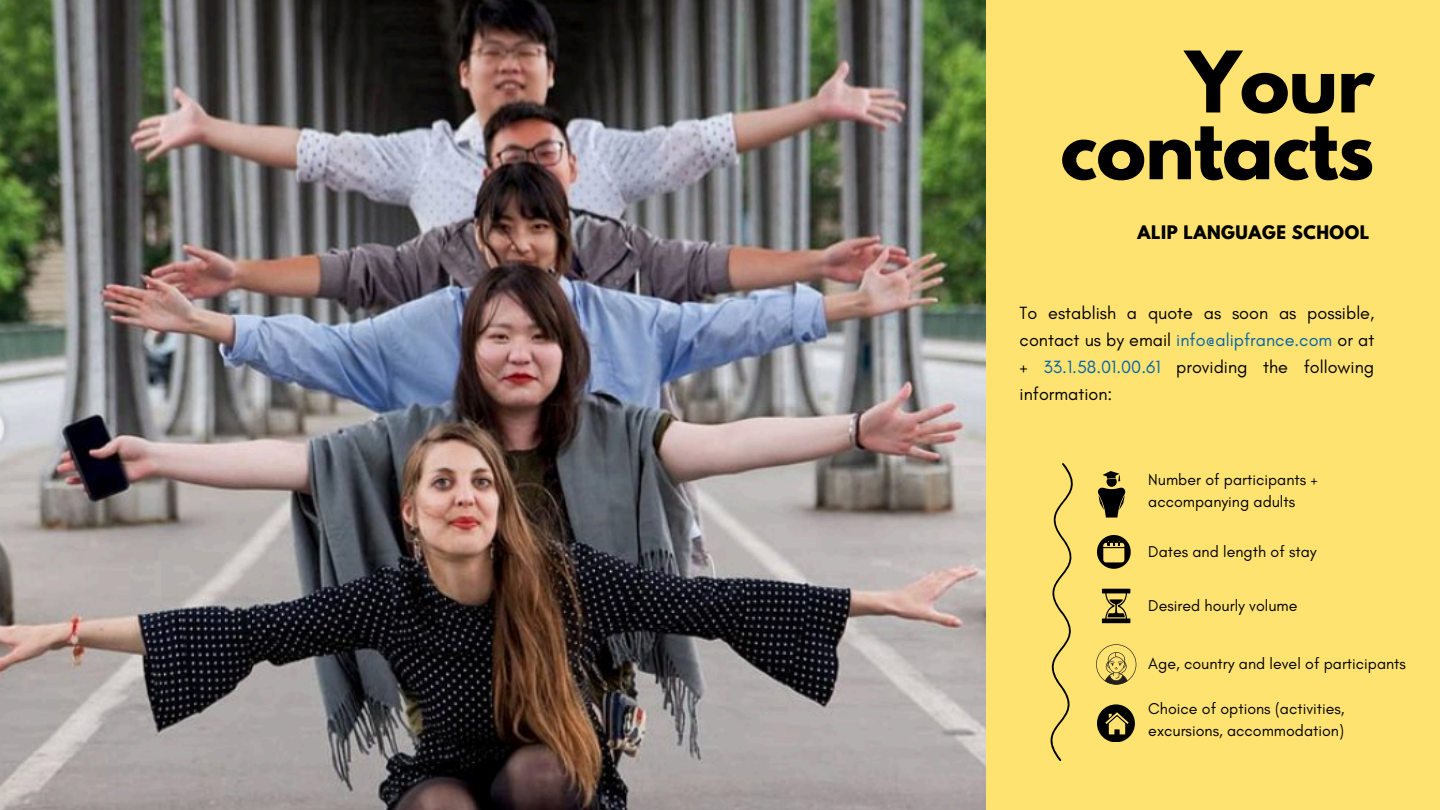
<style>
.page{position:relative;width:1440px;height:810px;background:#fff}
.page>*{position:absolute;margin:0;border:0;box-sizing:border-box;transform-origin:0 0}
.t1{font:700 75.1px/66.8px "League Spartan";letter-spacing:-.015em;color:#000;text-align:right}
.t2{font:18px/27px "Glacial Indifference";color:#000;text-align:justify}
.t3{font:700 16.5px "League Spartan";letter-spacing:.04em;color:#000}
.t4{font:16px/21.8px "Glacial Indifference";color:#000}
.s1{color:#0664a8}
</style>
<div class="page">
<div style="left:986px;top:0;width:454px;height:810px;background:#ffe371"></div>
<img style="left:0;top:0;width:986px;height:810px">
<svg style="left:1050px;top:463px;width:23px;height:298px"></svg>
<div style="left:1097px;top:704px;width:38px;height:38px;background:#000;border-radius:50%"></div>
<svg style="left:1105px;top:712px;width:24px;height:22px"></svg>
<svg style="left:1098px;top:471px;width:28px;height:47px"></svg>
<svg style="left:1097px;top:535px;width:34px;height:34px"></svg>
<svg style="left:1102px;top:589px;width:28px;height:34px"></svg>
<svg style="left:1096px;top:644px;width:40px;height:41px"></svg>
<p class="t1" style="left:1060px;top:58px;width:315px">Your contacts</p>
<p class="t3" style="left:1138px;top:224px;width:233px">ALIP LANGUAGE SCHOOL</p>
<p class="t2" style="left:1020px;top:300px;width:356px">To establish a quote as soon as possible, contact us by email <span class="s1">info@alipfrance.com</span> or at + <span class="s1">33.1.58.01.00.61</span> providing the following information:</p>
<h1 class="t4" style="left:1148px;top:469px;width:171px">Number of participants + accompanying adults</h1>
<h2 class="t4" style="left:1148px;top:540px;width:170px">Dates and length of stay</h2>
<p class="t4" style="left:1148px;top:594px;width:151px">Desired hourly volume</p>
<h3 class="t4" style="left:1148px;top:653px;width:259px">Age, country and level of participants</h3>
<p class="t4" style="left:1148px;top:697px;width:198px">Choice of options (activities, excursions, accommodation)</p>
</div>
